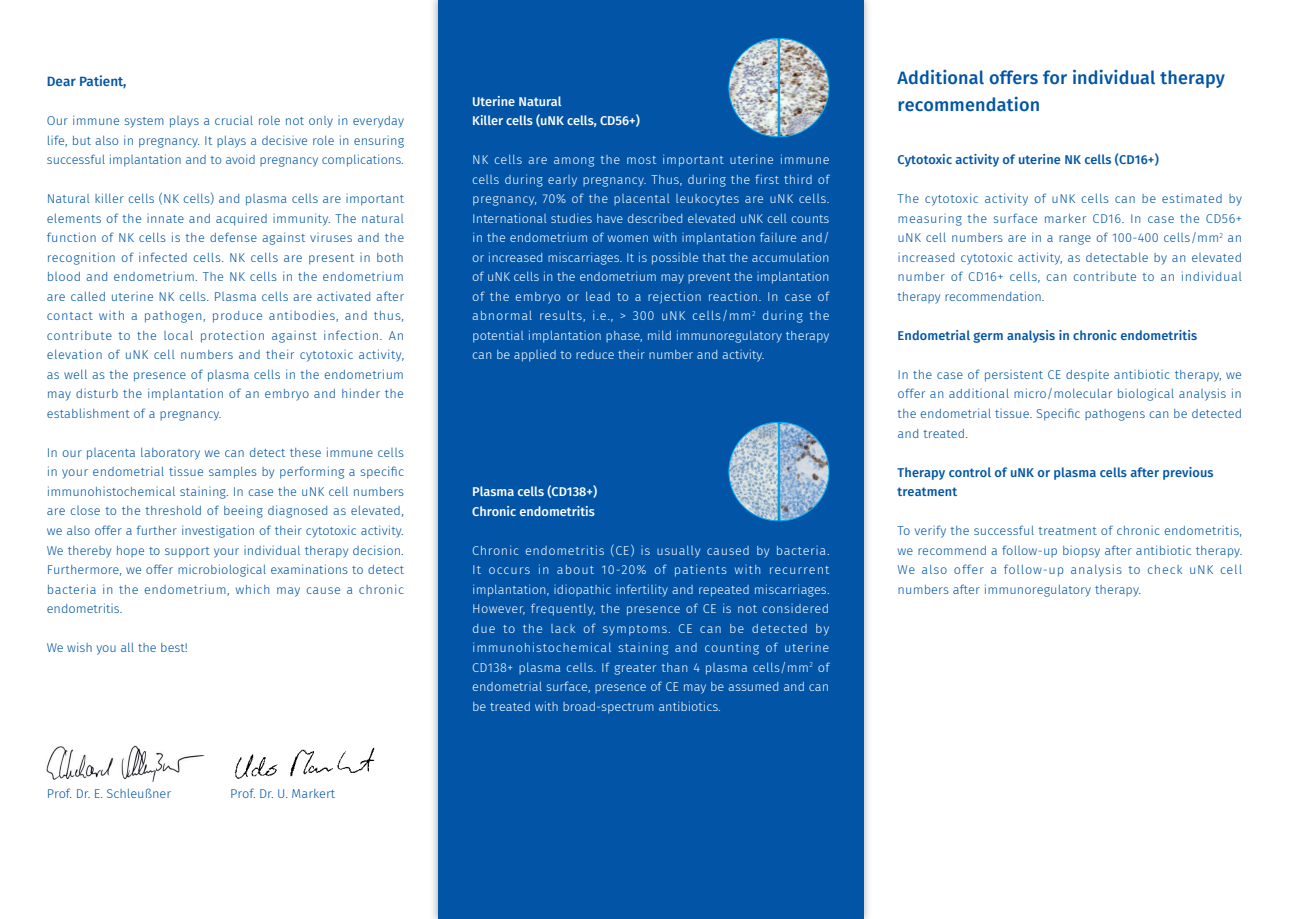
<style>
.page{position:relative;width:1289px;height:919px;background:#fff}
.page>*{position:absolute;margin:0;border:0;box-sizing:border-box;transform-origin:0 0}
.t1{font:500 18px/27px "Fira Sans";letter-spacing:.01em;color:#0154a6}
.t2{font:500 13.5px "Fira Sans";color:#0154a6}
.t3{font:300 12.75px/19.5px "Fira Sans";letter-spacing:.01em;color:#0154a6;text-align:justify}
.t4{font:300 12.75px/19.5px "Fira Sans";color:#fff;text-align:justify}
.t5{font:500 12.75px/19.5px "Fira Sans";letter-spacing:.01em;color:#0154a6}
.t6{font:500 12.75px/19.5px "Fira Sans";color:#fff}
</style>
<div class="page">
<img style="left:234px;top:747px;width:141px;height:32px">
<img style="left:432px;top:0;width:437px;height:918px">
<div style="left:438px;top:0;width:425px;height:918px;background:#0154a6"></div>
<img style="left:46px;top:745px;width:159px;height:37px">
<img style="left:728px;top:38px;width:102px;height:100px">
<svg style="left:728px;top:422px;width:102px;height:99px"></svg>
<p class="t2" style="left:47px;top:71px;width:81px">Dear Patient,</p>
<p class="t3" style="left:47px;top:111px;width:359px">Our immune system plays a crucial role not only in everyday life, but also in pregnancy. It plays a decisive role in ensuring successful implantation and to avoid pregnancy complications.</p>
<p class="t3" style="left:47px;top:189px;width:359px">Natural killer cells (NK cells) and plasma cells are important elements of the innate and acquired immunity. The natural function of NK cells is the defense against viruses and the recognition of infected cells. NK cells are present in both blood and endometrium. The NK cells in the endometrium are called uterine NK cells. Plasma cells are activated after contact with a pathogen, produce antibodies, and thus, contribute to the local protection against infection. An elevation of uNK cell numbers and their cytotoxic activity, as well as the presence of plasma cells in the endometrium may disturb the implantation of an embryo and hinder the establishment of a pregnancy.</p>
<p class="t3" style="left:47px;top:442px;width:359px">In our placenta laboratory we can detect these immune cells in your endometrial tissue samples by performing a specific immunohistochemical staining. In case the uNK cell numbers are close to the threshold of beeing diagnosed as elevated, we also offer a further investigation of their cytotoxic activity.<br>We thereby hope to support your individual therapy decision.<br>Furthermore, we offer microbiological examinations to detect bacteria in the endometrium, which may cause a chronic endometritis.</p>
<p class="t3" style="left:47px;top:637px;width:143px">We wish you all the best!</p>
<p class="t3" style="left:47px;top:783px;width:126px">Prof. Dr. E. Schleußner</p>
<p class="t3" style="left:230px;top:783px;width:107px">Prof. Dr. U. Markert</p>
<p class="t6" style="left:472px;top:91px;width:169px">Uterine Natural<br>Killer cells (uNK cells, CD56+)</p>
<p class="t4" style="left:472px;top:150px;width:359px">NK cells are among the most important uterine immune cells during early pregnancy. Thus, during the first third of pregnancy, 70% of the placental leukocytes are uNK cells.<br>International studies have described elevated uNK cell counts in the endometrium of women with implantation failure and/ or increased miscarriages. It is possible that the accumulation of uNK cells in the endometrium may prevent the implantation of the embryo or lead to a rejection reaction. In case of abnormal results, i.e., &gt; 300 uNK cells/mm<sup>2</sup> during the potential implantation phase, mild immunoregulatory therapy can be applied to reduce their number and activity.</p>
<p class="t6" style="left:472px;top:481px;width:126px">Plasma cells (CD138+)<br>Chronic endometritis</p>
<p class="t4" style="left:472px;top:540px;width:359px">Chronic endometritis (CE) is usually caused by bacteria.<br>It occurs in about 10-20% of patients with recurrent implantation, idiopathic infertility and repeated miscarriages.<br>However, frequently, the presence of CE is not considered due to the lack of symptoms. CE can be detected by immunohistochemical staining and counting of uterine CD138+ plasma cells. If greater than 4 plasma cells/mm<sup>2</sup> of endometrial surface, presence of CE may be assumed and can be treated with broad-spectrum antibiotics.</p>
<h1 class="t1" style="left:897px;top:63px;width:329px">Additional offers for individual therapy recommendation</h1>
<p class="t5" style="left:897px;top:149px;width:263px">Cytotoxic activity of uterine NK cells (CD16+)</p>
<p class="t3" style="left:897px;top:189px;width:346px">The cytotoxic activity of uNK cells can be estimated by measuring the surface marker CD16. In case the CD56+ uNK cell numbers are in a range of 100-400 cells/mm<sup>2</sup> an increased cytotoxic activity, as detectable by an elevated number of CD16+ cells, can contribute to an individual therapy recommendation.</p>
<p class="t5" style="left:897px;top:325px;width:301px">Endometrial germ analysis in chronic endometritis</p>
<p class="t3" style="left:897px;top:364px;width:346px">In the case of persistent CE despite antibiotic therapy, we offer an additional micro/molecular biological analysis in the endometrial tissue. Specific pathogens can be detected and treated.</p>
<p class="t5" style="left:897px;top:461px;width:317px">Therapy control of uNK or plasma cells after previous treatment</p>
<p class="t3" style="left:897px;top:520px;width:346px">To verify the successful treatment of chronic endometritis, we recommend a follow-up biopsy after antibiotic therapy.<br>We also offer a follow-up analysis to check uNK cell numbers after immunoregulatory therapy.</p>
</div>
